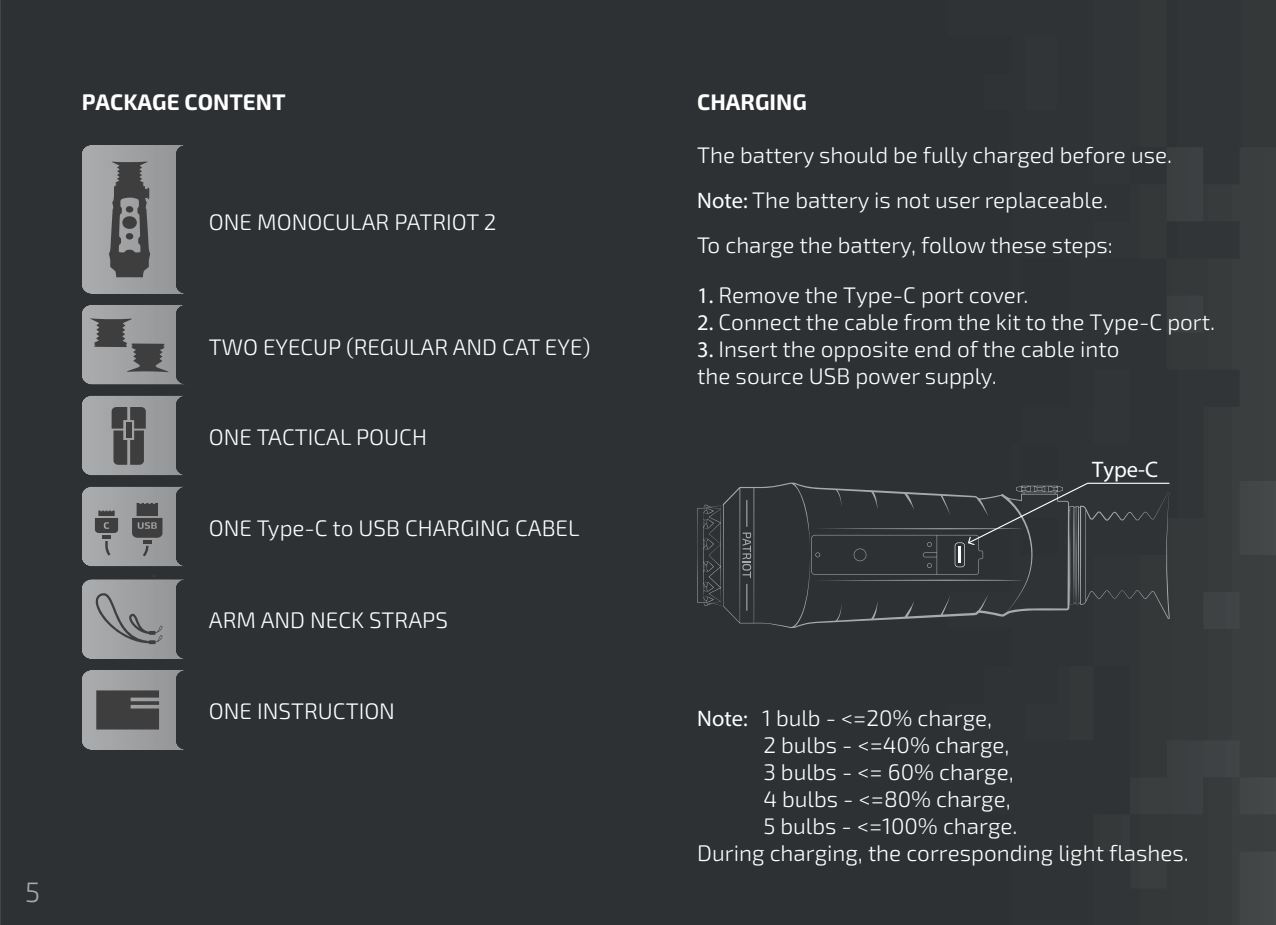
<style>
.page{position:relative;width:1276px;height:925px;background:#fff}
.page>*{position:absolute;margin:0;border:0;box-sizing:border-box;transform-origin:0 0}
.t1{font:300 28.12px "Exo 2";color:#a8a9ad}
.t2{font:300 22.5px/45px "Exo 2";color:#fff}
.t3{font:700 22.5px "Exo 2";color:#fff}
.t4{font:600 22.5px "Exo 2";color:#fff}
.s1{font-weight:600}
</style>
<div class="page">
<img style="left:0;top:0;width:1276px;height:925px">
<svg style="left:82px;top:145px;width:518px;height:149px;background:#3b3f41"></svg>
<svg style="left:109px;top:161px;width:41px;height:116px;background:#616263"></svg>
<svg style="left:82px;top:305px;width:518px;height:80px;background:#3d4143"></svg>
<svg style="left:82px;top:395px;width:518px;height:80px;background:#3d4143"></svg>
<svg style="left:82px;top:486px;width:518px;height:80px;background:#3e4243"></svg>
<svg style="left:82px;top:670px;width:518px;height:80px;background:#3c3f41"></svg>
<svg style="left:697px;top:482px;width:472px;height:146px;background:#34383a"></svg>
<svg style="left:746px;top:584px;width:1px;height:27px"></svg>
<svg style="left:742px;top:500px;width:9px;height:78px"></svg>
<hr style="left:1087px;top:483px;width:82px;height:1px;background:#fff">
<svg style="left:811px;top:482px;width:278px;height:99px;background:#36393c"></svg>
<svg style="left:82px;top:575px;width:518px;height:84px;background:#3f4344"></svg>
<p class="t1" style="left:25px;top:879px;width:16px">5</p>
<p class="t3" style="left:82px;top:94px;width:205px">PACKAGE CONTENT</p>
<p class="t3" style="left:697px;top:94px;width:111px">CHARGING</p>
<p class="t2" style="left:209px;top:201px;width:289px">ONE MONOCULAR PATRIOT 2</p>
<p class="t2" style="left:209px;top:325px;width:383px">TWO EYECUP (REGULAR AND CAT EYE)</p>
<p class="t2" style="left:209px;top:416px;width:220px">ONE TACTICAL POUCH</p>
<p class="t2" style="left:209px;top:507px;width:372px">ONE Type-C to USB CHARGING CABEL</p>
<p class="t2" style="left:209px;top:599px;width:241px">ARM AND NECK STRAPS</p>
<p class="t2" style="left:209px;top:689px;width:188px">ONE INSTRUCTION</p>
<p class="t2" style="left:697px;top:134px;width:476px">The battery should be fully charged before use.<br><span class="s1">Note:</span> The battery is not user replaceable.<br>To charge the battery, follow these steps:</p>
<p class="t2" style="left:697px;top:274px;width:333px"><span class="s1">1.</span> Remove the Type-C port cover.</p>
<p class="t2" style="left:697px;top:301px;width:519px"><span class="s1">2.</span> Connect the cable from the kit to the Type-C port.</p>
<p class="t2" style="left:697px;top:337px;width:424px;line-height:27px"><span class="s1">3.</span> Insert the opposite end of the cable into the source USB power supply.</p>
<p class="t4" style="left:1092px;top:461px;width:67px">Type-C</p>
<p class="t2" style="left:697px;top:697px;width:296px"><span class="s1">Note:</span> 1 bulb - &lt;=20% charge,</p>
<p class="t2" style="left:763px;top:724px;width:248px">2 bulbs - &lt;=40% charge,</p>
<p class="t2" style="left:763px;top:751px;width:252px">3 bulbs - &lt;= 60% charge,</p>
<p class="t2" style="left:763px;top:778px;width:249px">4 bulbs - &lt;=80% charge,</p>
<p class="t2" style="left:763px;top:805px;width:256px">5 bulbs - &lt;=100% charge.</p>
<p class="t2" style="left:697px;top:832px;width:493px">During charging, the corresponding light flashes.</p>
</div>
